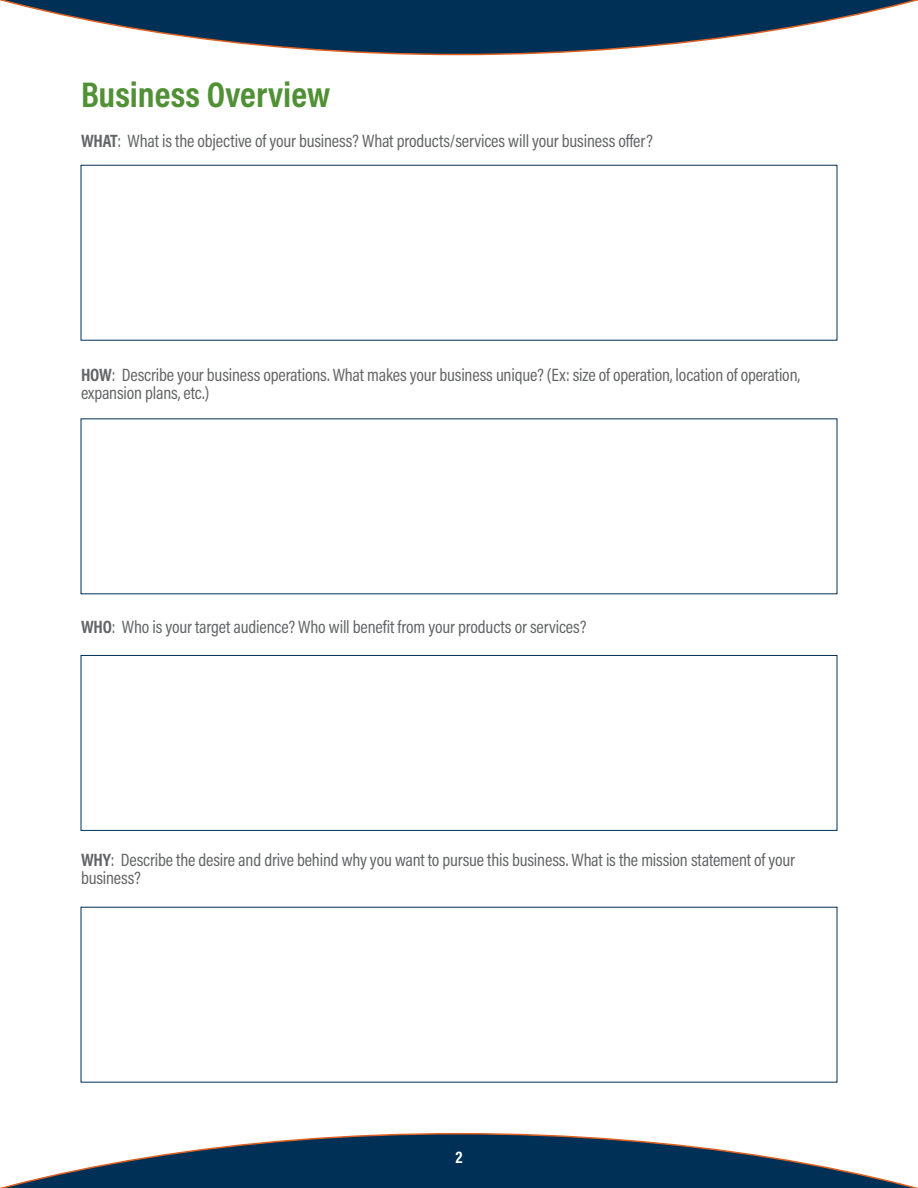
<style>
.page{position:relative;width:918px;height:1188px;background:#fff}
.page>*{position:absolute;margin:0;border:0;box-sizing:border-box;transform-origin:0 0}
.Headlines{font:700 36px "Acumin Pro Cond";color:#519136}
.Headlines-2{font:18px/18px "Acumin Pro Cond";letter-spacing:-.01em;color:#636466}
.t1{font:700 17.1px "Acumin Pro Cond";color:#fff}
.s1{font-weight:700}
</style>
<div class="page">
<svg style="left:0;top:0;width:572px;height:55px"></svg>
<svg style="left:572px;top:0;width:346px;height:53px"></svg>
<svg style="left:0;top:1133px;width:572px;height:55px"></svg>
<svg style="left:572px;top:1136px;width:346px;height:52px"></svg>
<div style="left:81px;top:655px;width:756px;height:176px;border:1px solid #003055"></div>
<p class="Headlines" style="left:81px;top:71px;width:251px">Business Overview</p>
<p class="Headlines-2" style="left:81px;top:132px;width:573px"><span class="s1">WHAT</span>: What is the objective of your business? What products/services will your business offer?</p>
<p class="Headlines-2" style="left:81px;top:365px;width:721px"><span class="s1">HOW</span>: Describe your business operations. What makes your business unique? (Ex: size of operation, location of operation, expansion plans, etc.)</p>
<p class="Headlines-2" style="left:81px;top:617px;width:507px"><span class="s1">WHO</span>: Who is your target audience? Who will benefit from your products or services?</p>
<p class="Headlines-2" style="left:81px;top:851px;width:716px"><span class="s1">WHY</span>: Describe the desire and drive behind why you want to pursue this business. What is the mission statement of your business?</p>
<p class="t1" style="left:455px;top:1146px;width:9px">2</p>
</div>
